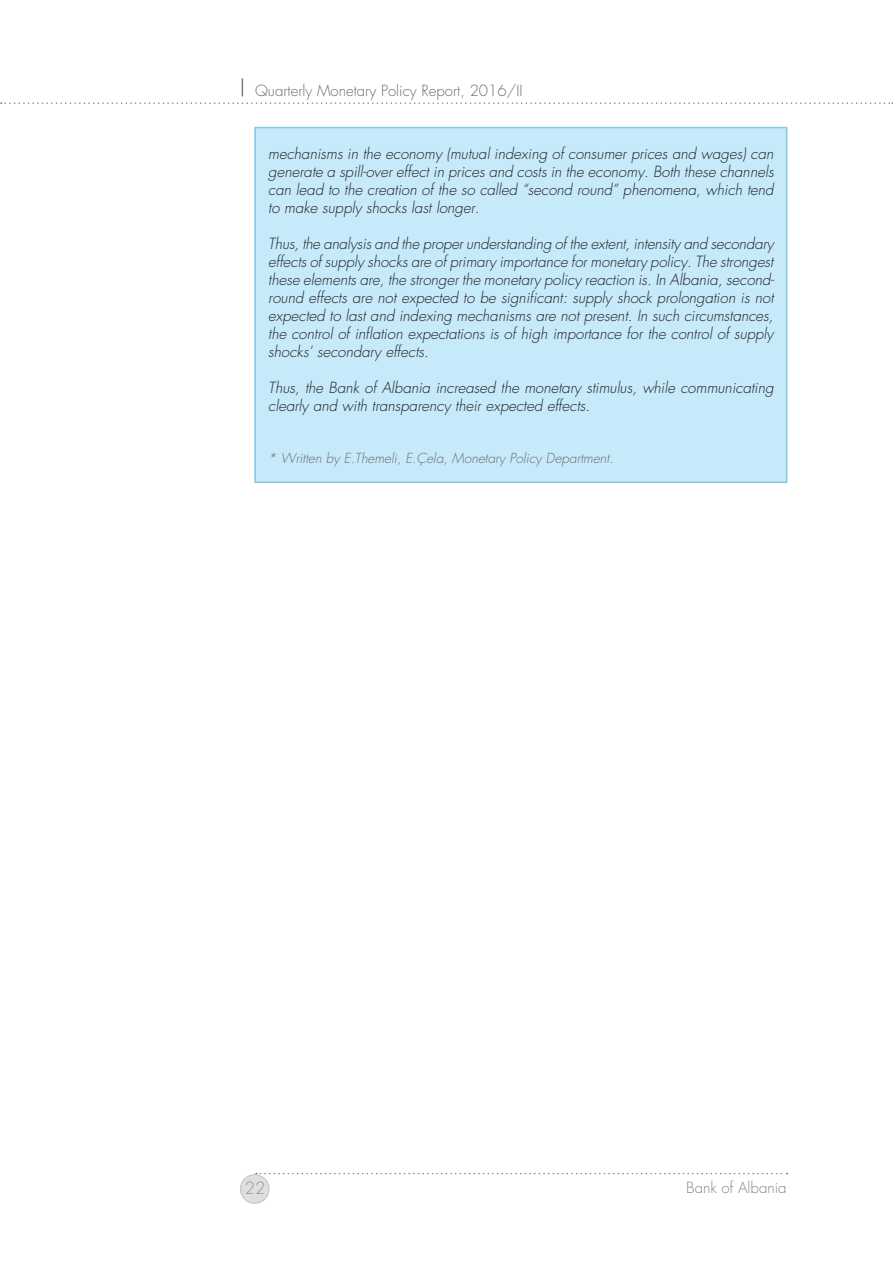
<style>
.page{position:relative;width:893px;height:1263px;background:#fff}
.page>*{position:absolute;margin:0;border:0;box-sizing:border-box;transform-origin:0 0}
.t1{font:300 16.5px "Futura Std";color:#939598}
.t2{font:italic 300 15px/18px "Futura Std";letter-spacing:.005em;color:#231f20;text-align:justify}
.t3{font:300 15px "Futura Std";color:#6c6d70}
.t4{font:300 15px "Futura Std";color:#848689}
.t5{font:italic 300 13.5px "Futura Std";letter-spacing:.005em;color:#6c6d70}
</style>
<div class="page">
<svg style="left:1px;top:102px;width:892px;height:2px"></svg>
<svg style="left:242px;top:78px;width:1px;height:18px"></svg>
<div style="left:240px;top:1175px;width:29px;height:28px;background:#dedfe0;border-radius:50%"></div>
<div style="left:240px;top:1174px;width:29px;height:29px;border:1px solid #a8a9ad;border-radius:50%"></div>
<svg style="left:256px;top:1173px;width:532px;height:1px"></svg>
<div style="left:255px;top:127px;width:532px;height:356px;background:#c6eafa"></div>
<p class="t3" style="left:255px;top:82px;width:269px">Quarterly Monetary Policy Report, 2016/II</p>
<p class="t2" style="left:268px;top:145px;width:508px">mechanisms in the economy (mutual indexing of consumer prices and wages) can generate a spill-over effect in prices and costs in the economy. Both these channels can lead to the creation of the so called “second round” phenomena, which tend to make supply shocks last longer.</p>
<p class="t2" style="left:268px;top:235px;width:508px">Thus, the analysis and the proper understanding of the extent, intensity and secondary effects of supply shocks are of primary importance for monetary policy. The strongest these elements are, the stronger the monetary policy reaction is. In Albania, second&shy;round effects are not expected to be significant: supply shock prolongation is not expected to last and indexing mechanisms are not present. In such circumstances, the control of inflation expectations is of high importance for the control of supply shocks’ secondary effects.</p>
<p class="t2" style="left:268px;top:379px;width:507px">Thus, the Bank of Albania increased the monetary stimulus, while communicating clearly and with transparency their expected effects.</p>
<p class="t5" style="left:268px;top:450px;width:347px">* Written by E.Themeli, E.Çela, Monetary Policy Department.</p>
<p class="t1" style="left:245px;top:1178px;width:22px">22</p>
<p class="t4" style="left:686px;top:1178px;width:102px">Bank of Albania</p>
</div>
